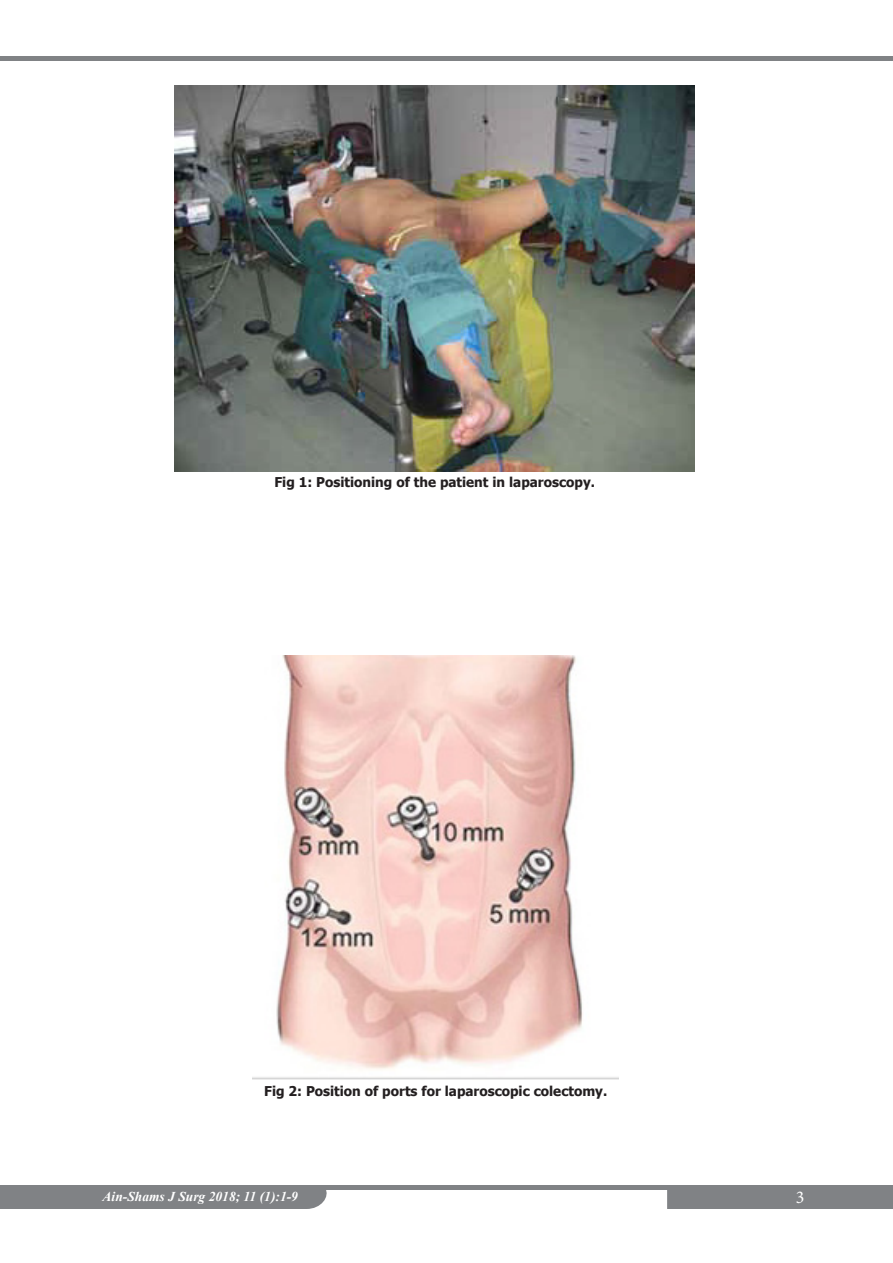
<style>
.page{position:relative;width:893px;height:1263px;background:#fff}
.page>*{position:absolute;margin:0;border:0;box-sizing:border-box;transform-origin:0 0}
.t1{font:18px "Minion Pro";color:#fff}
.t2{font:700 13.5px "Tahoma";color:#231f20}
.t3{font:italic 700 13.5px "Times New Roman";color:#fff}
</style>
<div class="page">
<div style="left:0;top:1185px;width:893px;height:5px;background:#808285"></div>
<hr style="left:0;top:56px;width:893px;height:4px;background:#808285">
<div style="left:667px;top:1190px;width:226px;height:19px;background:#808285"></div>
<div style="left:0;top:1190px;width:327px;height:19px;background:#808285"></div>
<img style="left:175px;top:85px;width:519px;height:386px">
<img style="left:253px;top:656px;width:366px;height:424px">
<p class="t2" style="left:274px;top:473px;width:322px">Fig 1: Positioning of the patient in laparoscopy.</p>
<p class="t2" style="left:264px;top:1082px;width:345px">Fig 2: Position of ports for laparoscopic colectomy.</p>
<p class="t3" style="left:103px;top:1187px;width:197px">Ain-Shams J Surg 2018; 11 (1):1-9</p>
<h1 class="t1" style="left:796px;top:1185px;width:10px">3</h1>
</div>
